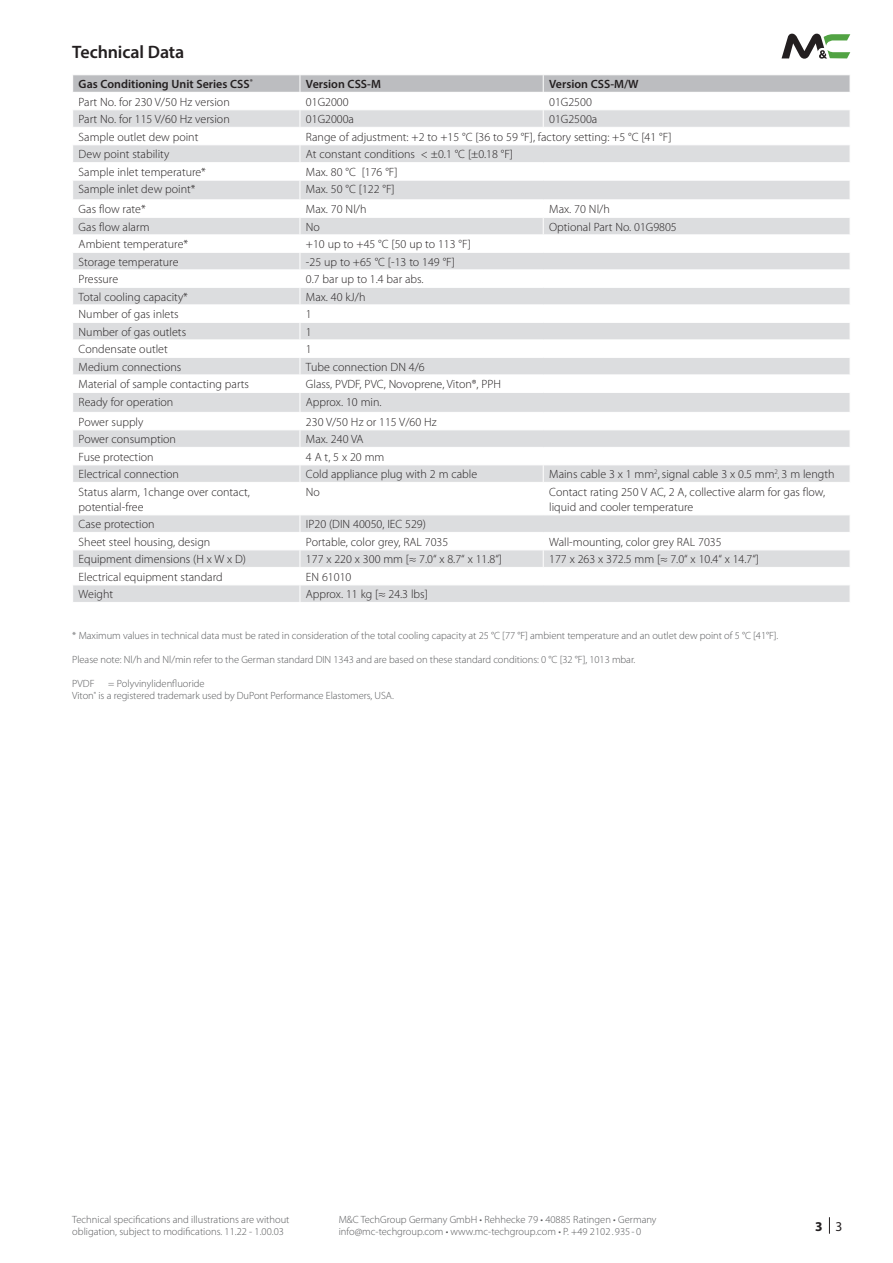
<style>
.page{position:relative;width:893px;height:1263px;background:#fff}
.page>*{position:absolute;margin:0;border:0;box-sizing:border-box;transform-origin:0 0}
._2_-_1_Body_HL{font:600 18px "Myriad Pro";letter-spacing:-.01em;color:#231f20}
.t1{font:700 13.5px "Myriad Pro";color:#231f20}
._2_-_1_Table_Item{font:300 12px/15px "Myriad Pro";color:#231f20}
._2_-_1_Table_HL{font:600 12px "Myriad Pro";color:#231f20}
._1_-_4_Footer{font:300 10.5px/12px "Myriad Pro";letter-spacing:-.005em;color:#57585a}
.s1{font-size:9px}
.s2{font-weight:400}
</style>
<div class="page">
<svg style="left:829px;top:1217px;width:1px;height:16px"></svg>
<svg style="left:781px;top:34px;width:69px;height:25px"></svg>
<svg style="left:73px;top:515px;width:777px;height:87px;fill:#dcdddf"></svg>
<svg style="left:73px;top:75px;width:777px;height:407px"></svg>
<hr style="left:72px;top:532px;width:228px;height:1px;background:#fff">
<hr style="left:300px;top:532px;width:243px;height:1px;background:#fff">
<hr style="left:543px;top:532px;width:307px;height:1px;background:#fff">
<hr style="left:72px;top:549px;width:228px;height:1px;background:#fff">
<hr style="left:300px;top:549px;width:243px;height:1px;background:#fff">
<hr style="left:543px;top:549px;width:307px;height:1px;background:#fff">
<svg style="left:543px;top:533px;width:1px;height:34px"></svg>
<hr style="left:72px;top:567px;width:228px;height:1px;background:#fff">
<hr style="left:300px;top:567px;width:243px;height:1px;background:#fff">
<hr style="left:543px;top:567px;width:307px;height:1px;background:#fff">
<hr style="left:72px;top:584px;width:228px;height:1px;background:#fff">
<hr style="left:300px;top:584px;width:243px;height:1px;background:#fff">
<svg style="left:300px;top:515px;width:1px;height:87px"></svg>
<hr style="left:543px;top:584px;width:307px;height:1px;background:#fff">
<p class="_2_-_1_Body_HL" style="left:72px;top:41px;width:114px">Technical Data</p>
<p class="_2_-_1_Table_HL" style="left:79px;top:76px;width:176px">Gas Conditioning Unit Series CSS<sup>®</sup></p>
<p class="_2_-_1_Table_HL" style="left:306px;top:76px;width:76px">Version CSS-M</p>
<p class="_2_-_1_Table_HL" style="left:549px;top:76px;width:91px">Version CSS-M/W</p>
<p class="_2_-_1_Table_Item" style="left:79px;top:94px;width:153px">Part No. for 230 V/50 Hz version</p>
<p class="_2_-_1_Table_Item" style="left:306px;top:94px;width:44px">01G2000</p>
<p class="_2_-_1_Table_Item" style="left:549px;top:94px;width:44px">01G2500</p>
<p class="_2_-_1_Table_Item" style="left:79px;top:111px;width:153px">Part No. for 115 V/60 Hz version</p>
<p class="_2_-_1_Table_Item" style="left:306px;top:111px;width:50px">01G2000a</p>
<p class="_2_-_1_Table_Item" style="left:549px;top:111px;width:50px">01G2500a</p>
<p class="_2_-_1_Table_Item" style="left:79px;top:129px;width:121px">Sample outlet dew point</p>
<p class="_2_-_1_Table_Item" style="left:306px;top:129px;width:367px">Range of adjustment: +2 to +15 °C [36 to 59 °F], factory setting: +5 °C [41 °F]</p>
<p class="_2_-_1_Table_Item" style="left:79px;top:146px;width:92px">Dew point stability</p>
<p class="_2_-_1_Table_Item" style="left:306px;top:146px;width:209px">At constant conditions &lt; ±0.1 °C [±0.18 °F]</p>
<p class="_2_-_1_Table_Item" style="left:79px;top:164px;width:129px">Sample inlet temperature*</p>
<p class="_2_-_1_Table_Item" style="left:306px;top:164px;width:93px">Max. 80 °C [176 °F]</p>
<p class="_2_-_1_Table_Item" style="left:79px;top:182px;width:118px">Sample inlet dew point*</p>
<p class="_2_-_1_Table_Item" style="left:306px;top:182px;width:90px">Max. 50 °C [122 °F]</p>
<p class="_2_-_1_Table_Item" style="left:79px;top:201px;width:69px">Gas flow rate*</p>
<p class="_2_-_1_Table_Item" style="left:306px;top:201px;width:62px">Max. 70 Nl/h</p>
<p class="_2_-_1_Table_Item" style="left:549px;top:201px;width:62px">Max. 70 Nl/h</p>
<p class="_2_-_1_Table_Item" style="left:79px;top:219px;width:72px">Gas flow alarm</p>
<p class="_2_-_1_Table_Item" style="left:306px;top:219px;width:16px">No</p>
<p class="_2_-_1_Table_Item" style="left:549px;top:219px;width:129px">Optional Part No. 01G9805</p>
<p class="_2_-_1_Table_Item" style="left:79px;top:236px;width:111px">Ambient temperature*</p>
<p class="_2_-_1_Table_Item" style="left:306px;top:236px;width:166px">+10 up to +45 °C [50 up to 113 °F]</p>
<p class="_2_-_1_Table_Item" style="left:79px;top:254px;width:101px">Storage temperature</p>
<p class="_2_-_1_Table_Item" style="left:306px;top:254px;width:150px">-25 up to +65 °C [-13 to 149 °F]</p>
<p class="_2_-_1_Table_Item" style="left:79px;top:271px;width:41px">Pressure</p>
<p class="_2_-_1_Table_Item" style="left:306px;top:271px;width:119px">0.7 bar up to 1.4 bar abs.</p>
<p class="_2_-_1_Table_Item" style="left:79px;top:289px;width:111px">Total cooling capacity*</p>
<p class="_2_-_1_Table_Item" style="left:306px;top:289px;width:61px">Max. 40 kJ/h</p>
<p class="_2_-_1_Table_Item" style="left:79px;top:306px;width:101px">Number of gas inlets</p>
<p class="_2_-_1_Table_Item" style="left:306px;top:306px;width:7px">1</p>
<p class="_2_-_1_Table_Item" style="left:79px;top:324px;width:109px">Number of gas outlets</p>
<p class="_2_-_1_Table_Item" style="left:306px;top:324px;width:7px">1</p>
<p class="_2_-_1_Table_Item" style="left:79px;top:341px;width:91px">Condensate outlet</p>
<p class="_2_-_1_Table_Item" style="left:306px;top:341px;width:7px">1</p>
<p class="_2_-_1_Table_Item" style="left:79px;top:359px;width:104px">Medium connections</p>
<p class="_2_-_1_Table_Item" style="left:306px;top:359px;width:120px">Tube connection DN 4/6</p>
<p class="_2_-_1_Table_Item" style="left:79px;top:376px;width:172px">Material of sample contacting parts</p>
<p class="_2_-_1_Table_Item" style="left:306px;top:376px;width:197px">Glass, PVDF, PVC, Novoprene, Viton®, PPH</p>
<p class="_2_-_1_Table_Item" style="left:79px;top:394px;width:96px">Ready for operation</p>
<p class="_2_-_1_Table_Item" style="left:306px;top:394px;width:77px">Approx. 10 min.</p>
<p class="_2_-_1_Table_Item" style="left:79px;top:414px;width:66px">Power supply</p>
<p class="_2_-_1_Table_Item" style="left:306px;top:414px;width:132px">230 V/50 Hz or 115 V/60 Hz</p>
<p class="_2_-_1_Table_Item" style="left:79px;top:431px;width:99px">Power consumption</p>
<p class="_2_-_1_Table_Item" style="left:306px;top:431px;width:59px">Max. 240 VA</p>
<p class="_2_-_1_Table_Item" style="left:79px;top:449px;width:77px">Fuse protection</p>
<p class="_2_-_1_Table_Item" style="left:306px;top:449px;width:80px">4 A t, 5 x 20 mm</p>
<p class="_2_-_1_Table_Item" style="left:79px;top:466px;width:102px">Electrical connection</p>
<p class="_2_-_1_Table_Item" style="left:306px;top:466px;width:173px">Cold appliance plug with 2 m cable</p>
<p class="_2_-_1_Table_Item" style="left:549px;top:466px;width:287px">Mains cable 3 x 1 mm<sup>2</sup>, signal cable 3 x 0.5 mm<sup>2</sup><span class="s1">,</span> 3 m length</p>
<p class="_2_-_1_Table_Item" style="left:79px;top:484px;width:173px">Status alarm, 1change over contact, potential-free</p>
<p class="_2_-_1_Table_Item" style="left:306px;top:484px;width:16px">No</p>
<p class="_2_-_1_Table_Item" style="left:549px;top:484px;width:278px">Contact rating 250 V AC, 2 A, collective alarm for gas flow, liquid and cooler temperature</p>
<p class="_2_-_1_Table_Item" style="left:79px;top:516px;width:77px">Case protection</p>
<p class="_2_-_1_Table_Item" style="left:306px;top:516px;width:122px">IP20 (DIN 40050, IEC 529)</p>
<p class="_2_-_1_Table_Item" style="left:79px;top:534px;width:133px">Sheet steel housing, design</p>
<p class="_2_-_1_Table_Item" style="left:306px;top:534px;width:144px">Portable, color grey, RAL 7035</p>
<p class="_2_-_1_Table_Item" style="left:549px;top:534px;width:174px">Wall-mounting, color grey RAL 7035</p>
<p class="_2_-_1_Table_Item" style="left:79px;top:551px;width:169px">Equipment dimensions (H x W x D)</p>
<p class="_2_-_1_Table_Item" style="left:306px;top:551px;width:198px">177 x 220 x 300 mm [≈ 7.0“ x 8.7“ x 11.8“]</p>
<p class="_2_-_1_Table_Item" style="left:549px;top:551px;width:211px">177 x 263 x 372.5 mm [≈ 7.0“ x 10.4“ x 14.7“]</p>
<p class="_2_-_1_Table_Item" style="left:79px;top:569px;width:145px">Electrical equipment standard</p>
<p class="_2_-_1_Table_Item" style="left:306px;top:569px;width:47px">EN 61010</p>
<p class="_2_-_1_Table_Item" style="left:79px;top:586px;width:36px">Weight</p>
<p class="_2_-_1_Table_Item" style="left:306px;top:586px;width:123px">Approx. 11 kg [≈ 24.3 lbs]</p>
<p class="_1_-_4_Footer" style="left:72px;top:630px;width:708px">* Maximum values in technical data must be rated in consideration of the total cooling capacity at 25 °C [77 °F] ambient temperature and an outlet dew point of 5 °C [41°F].</p>
<p class="_1_-_4_Footer" style="left:72px;top:654px;width:565px">Please note: Nl/h and Nl/min refer to the German standard DIN 1343 and are based on these standard conditions: 0 °C [32 °F], 1013 mbar.</p>
<p class="_1_-_4_Footer" style="left:72px;top:678px;width:24px">PVDF</p>
<p class="_1_-_4_Footer" style="left:108px;top:678px;width:98px">= Polyvinylidenfluoride</p>
<p class="_1_-_4_Footer" style="left:72px;top:690px;width:323px">Viton<sup>®</sup> is a registered trademark used by DuPont Performance Elastomers, USA.</p>
<p class="_1_-_4_Footer" style="left:72px;top:1213px;width:219px">Technical specifications and illustrations are without obligation, subject to modifications. 11.22 - 1.00.03</p>
<p class="_1_-_4_Footer" style="left:339px;top:1213px;width:319px">M&amp;C TechGroup Germany GmbH • Rehhecke 79 • 40885 Ratingen • Germany info@mc-techgroup.com • www.mc-techgroup.com • P. +49 2102 . 935 - 0</p>
<p class="t1" style="left:815px;top:1217px;width:29px">3 <span class="s2">3</span></p>
</div>
